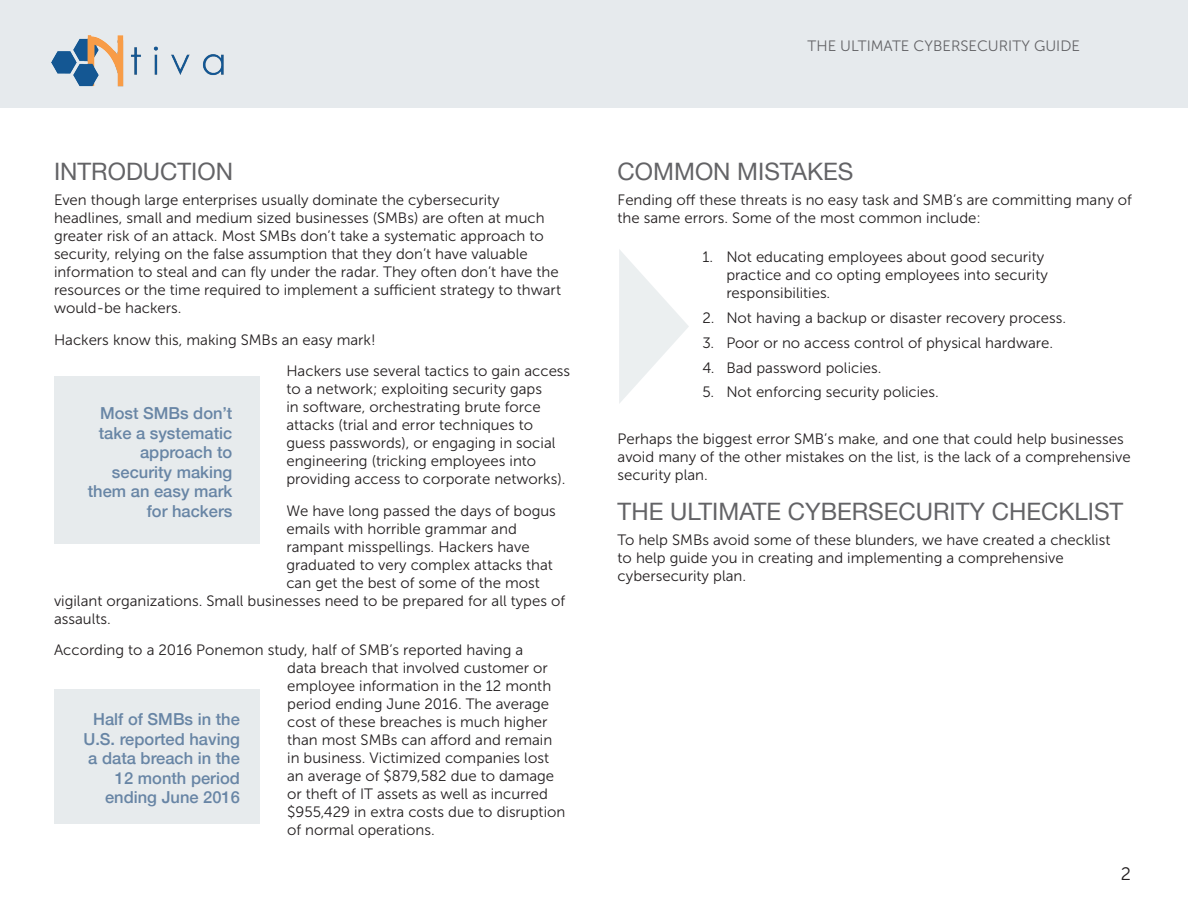
<style>
.page{position:relative;width:1188px;height:918px;background:#fff}
.page>*{position:absolute;margin:0;border:0;box-sizing:border-box;transform-origin:0 0}
.t1{font:24px "Helvetica Neue";color:#636366}
.t2{font:18px "Museo Sans 300";color:#231f20}
.t3{font:500 16.5px/19.5px "Helvetica Neue";color:#6885a5;text-align:right}
.t4{font:15px/18px "Museo Sans 300";color:#231f20}
.t5{font:15px "Museo Sans 300";color:#636366}
</style>
<div class="page">
<svg style="left:619px;top:249px;width:70px;height:154px"></svg>
<div style="left:0;top:0;width:1188px;height:108px;background:#e4e8eb"></div>
<img style="left:51px;top:35px;width:173px;height:52px">
<div style="left:54px;top:376px;width:205px;height:168px;background:#e7ebed"></div>
<div style="left:55px;top:689px;width:205px;height:134px;background:#e7ebed"></div>
<h1 class="t1" style="left:54px;top:154px;width:181px">INTRODUCTION</h1>
<p class="t4" style="left:54px;top:191px;width:509px">Even though large enterprises usually dominate the cybersecurity headlines, small and medium sized businesses (SMBs) are often at much greater risk of an attack. Most SMBs don’t take a systematic approach to security, relying on the false assumption that they don’t have valuable information to steal and can fly under the radar. They often don’t have the resources or the time required to implement a sufficient strategy to thwart would-be hackers.</p>
<p class="t4" style="left:286px;top:324px;width:285px;line-height:31.5px;text-indent:-232px">Hackers know this, making SMBs an easy mark!<br>Hackers use several tactics to gain access</p>
<p class="t4" style="left:286px;top:380px;width:281px">to a network; exploiting security gaps<br>in software, orchestrating brute force attacks (trial and error techniques to guess passwords), or engaging in social engineering (tricking employees into providing access to corporate networks).</p>
<p class="t4" style="left:286px;top:502px;width:271px">We have long passed the days of bogus</p>
<p class="t4" style="left:286px;top:520px;width:232px">emails with horrible grammar and</p>
<p class="t4" style="left:286px;top:538px;width:245px">rampant misspellings. Hackers have</p>
<p class="t4" style="left:286px;top:556px;width:268px">graduated to very complex attacks that</p>
<p class="t4" style="left:286px;top:574px;width:255px">can get the best of some of the most</p>
<p class="t4" style="left:54px;top:592px;width:513px">vigilant organizations. Small businesses need to be prepared for all types of</p>
<p class="t4" style="left:54px;top:610px;width:58px">assaults.</p>
<p class="t4" style="left:287px;top:641px;width:280px;text-indent:-233px">According to a 2016 Ponemon study, half of SMB’s reported having a<br>data breach that involved customer or employee information in the 12 month period ending June 2016. The average cost of these breaches is much higher than most SMBs can afford and remain in business. Victimized companies lost an average of $879,582 due to damage or theft of IT assets as well as incurred $955,429 in extra costs due to disruption of normal operations.</p>
<p class="t3" style="left:88px;top:402px;width:146px">Most SMBs don’t take a systematic approach to security making them an easy mark for hackers</p>
<p class="t3" style="left:83px;top:708px;width:158px">Half of SMBs in the<br>U.S. reported having a data breach in the<br>12 month period ending June 2016</p>
<p class="t5" style="left:808px;top:38px;width:274px">THE ULTIMATE CYBERSECURITY GUIDE</p>
<h1 class="t1" style="left:618px;top:154px;width:237px">COMMON MI STAKES</h1>
<p class="t4" style="left:618px;top:191px;width:516px">Fending off these threats is no easy task and SMB’s are committing many of the same errors. Some of the most common include:</p>
<p class="t4" style="left:726px;top:248px;width:323px;text-indent:-24px">1. Not educating employees about good security practice and co opting employees into security responsibilities.</p>
<p class="t4" style="left:702px;top:309px;width:365px">2. Not having a backup or disaster recovery process.</p>
<p class="t4" style="left:702px;top:334px;width:352px">3. Poor or no access control of physical hardware.</p>
<p class="t4" style="left:702px;top:359px;width:181px">4. Bad password policies.</p>
<p class="t4" style="left:702px;top:383px;width:238px">5. Not enforcing security policies.</p>
<p class="t4" style="left:618px;top:430px;width:515px">Perhaps the biggest error SMB’s make, and one that could help businesses avoid many of the other mistakes on the list, is the lack of a comprehensive security plan.</p>
<h1 class="t1" style="left:618px;top:494px;width:507px">THE ULTI MATE CYBERSECURITY CHECKLI ST</h1>
<p class="t4" style="left:618px;top:531px;width:494px">To help SMBs avoid some of these blunders, we have created a checklist to help guide you in creating and implementing a comprehensive cybersecurity plan.</p>
<p class="t2" style="left:1121px;top:864px;width:12px">2</p>
</div>
